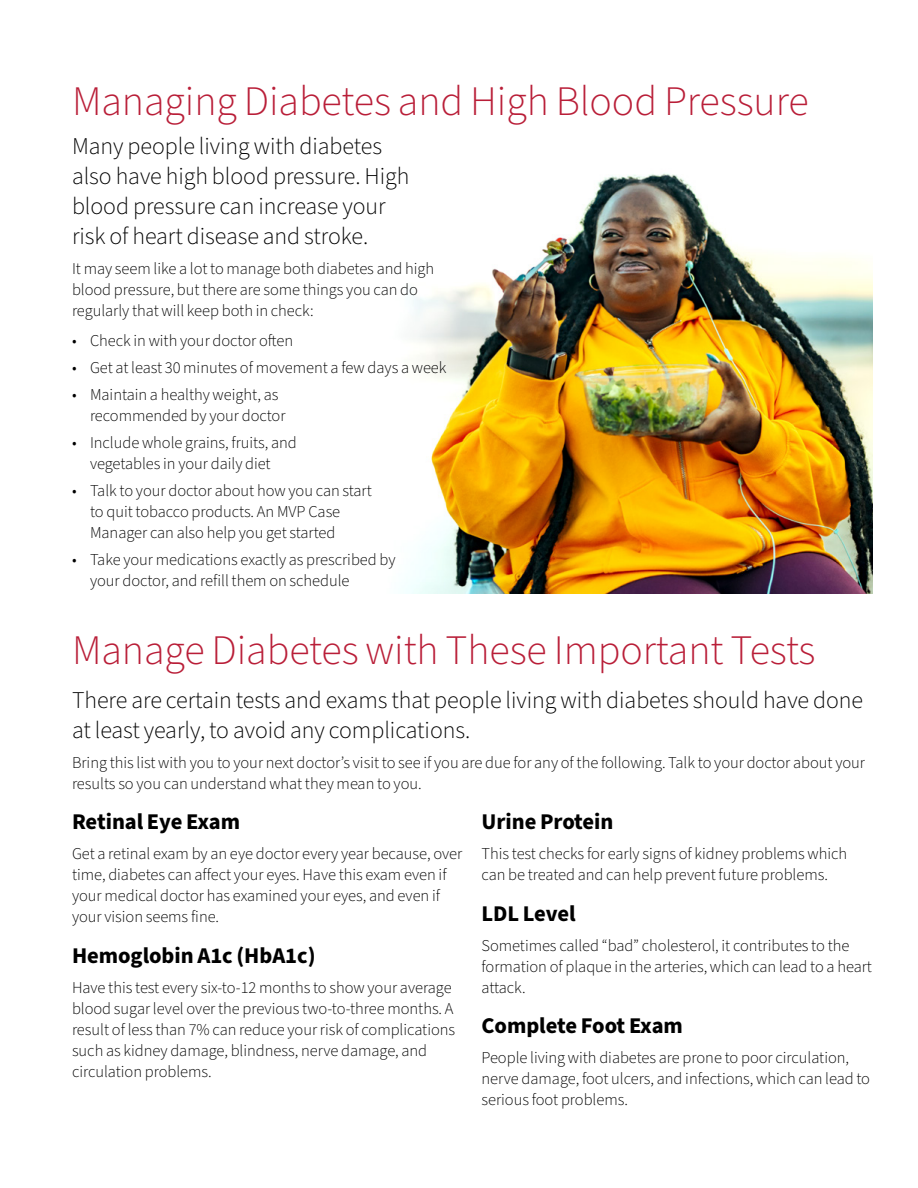
<style>
.page{position:relative;width:918px;height:1188px;background:#fff}
.page>*{position:absolute;margin:0;border:0;box-sizing:border-box;transform-origin:0 0}
.Page_Headline{font:300 42px "Source Sans Pro";color:#b91e38}
.Intro_Text{font:300 24px/30px "Source Sans Pro";color:#000}
.t1{font:700 22.5px "Source Sans Pro";color:#000}
.Body_text{font:300 16.5px/21px "Source Sans Pro";color:#000}
</style>
<div class="page">
<img style="left:405px;top:173px;width:468px;height:421px">
<h1 class="Page_Headline" style="left:72px;top:73px;width:738px">Managing Diabetes and High Blood Pressure</h1>
<p class="Intro_Text" style="left:72px;top:132px;width:339px">Many people living with diabetes also have high blood pressure. High blood pressure can increase your risk of heart disease and stroke.</p>
<p class="Body_text" style="left:72px;top:259px;width:364px">It may seem like a lot to manage both diabetes and high blood pressure, but there are some things you can do regularly that will keep both in check:</p>
<p class="Body_text" style="left:72px;top:331px;width:223px">• Check in with your doctor often</p>
<p class="Body_text" style="left:72px;top:358px;width:376px">• Get at least 30 minutes of movement a few days a week</p>
<p class="Body_text" style="left:90px;top:385px;width:197px;text-indent:-18px">• Maintain a healthy weight, as recommended by your doctor</p>
<p class="Body_text" style="left:72px;top:433px;width:226px;text-align:center">• Include whole grains, fruits, and vegetables in your daily diet</p>
<p class="Body_text" style="left:90px;top:481px;width:283px;text-indent:-18px">• Talk to your doctor about how you can start to quit tobacco products. An MVP Case<br>Manager can also help you get started</p>
<p class="Body_text" style="left:90px;top:550px;width:307px;text-indent:-18px">• Take your medications exactly as prescribed by your doctor, and refill them on schedule</p>
<h1 class="Page_Headline" style="left:72px;top:622px;width:745px">Manage Diabetes with These Important Tests</h1>
<p class="Intro_Text" style="left:72px;top:685px;width:793px">There are certain tests and exams that people living with diabetes should have done at least yearly, to avoid any complications.</p>
<p class="Body_text" style="left:72px;top:752px;width:795px">Bring this list with you to your next doctor’s visit to see if you are due for any of the following. Talk to your doctor about your results so you can understand what they mean to you.</p>
<h2 class="t1" style="left:72px;top:806px;width:170px">Retinal Eye Exam</h2>
<p class="Body_text" style="left:72px;top:844px;width:392px">Get a retinal exam by an eye doctor every year because, over time, diabetes can affect your eyes. Have this exam even if your medical doctor has examined your eyes, and even if your vision seems fine.</p>
<h2 class="t1" style="left:72px;top:940px;width:245px">Hemoglobin A1c (HbA1c)</h2>
<p class="Body_text" style="left:72px;top:977px;width:385px">Have this test every six-to-12 months to show your average blood sugar level over the previous two-to-three months. A result of less than 7% can reduce your risk of complications such as kidney damage, blindness, nerve damage, and circulation problems.</p>
<h2 class="t1" style="left:482px;top:806px;width:133px">Urine Protein</h2>
<p class="Body_text" style="left:482px;top:844px;width:367px">This test checks for early signs of kidney problems which can be treated and can help prevent future problems.</p>
<h2 class="t1" style="left:482px;top:898px;width:96px">LDL Level</h2>
<p class="Body_text" style="left:482px;top:935px;width:392px">Sometimes called “bad” cholesterol, it contributes to the formation of plaque in the arteries, which can lead to a heart attack.</p>
<h2 class="t1" style="left:482px;top:1010px;width:203px">Complete Foot Exam</h2>
<p class="Body_text" style="left:482px;top:1048px;width:390px">People living with diabetes are prone to poor circulation, nerve damage, foot ulcers, and infections, which can lead to serious foot problems.</p>
</div>
